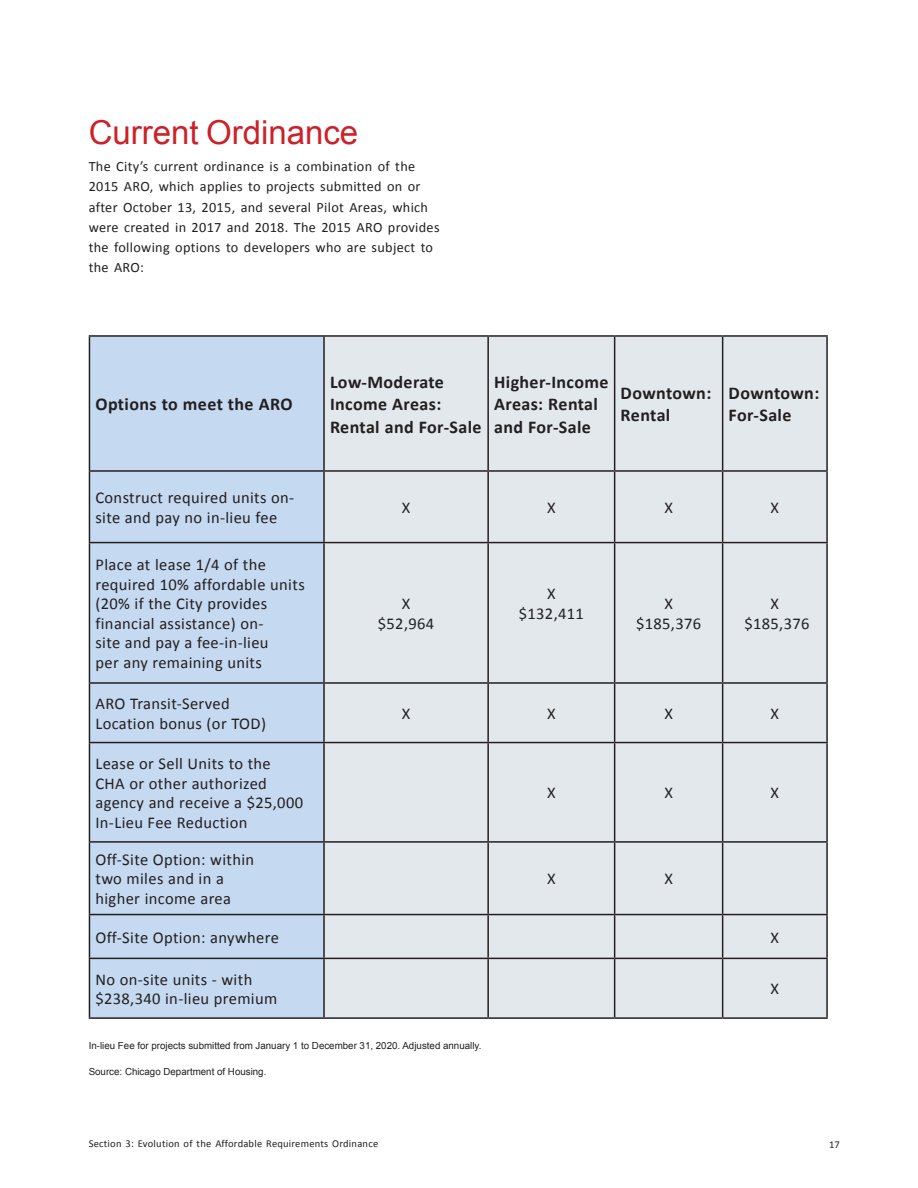
<style>
.page{position:relative;width:918px;height:1188px;background:#fff}
.page>*{position:absolute;margin:0;border:0;box-sizing:border-box;transform-origin:0 0}
.HEADLINE{font:33px "Arial";color:#cd2027}
.SIDE_QUOTE{font:700 18px/22.5px "Calibri";letter-spacing:.02em;color:#231f20}
.SIDE_QUOTE-2{font:16.5px/19.5px "Calibri";letter-spacing:.02em;color:#231f20}
.BODY_SANS{font:14.25px/20.2px "Calibri";letter-spacing:.02em;color:#231f20}
.DOCUMENT_TITLE{font:10.5px "Calibri";letter-spacing:.02em;color:#231f20}
.PHOTO_CREDIT{font:9.75px "Arial";color:#231f20}
</style>
<div class="page">
<div style="left:90px;top:337px;width:233px;height:680px;background:#c5d9f1"></div>
<div style="left:325px;top:337px;width:501px;height:680px;background:#e2e8eb"></div>
<hr style="left:324px;top:335px;width:164px;height:2px;background:#231f20">
<hr style="left:488px;top:335px;width:127px;height:2px;background:#231f20">
<hr style="left:487px;top:337px;width:2px;height:133px;background:#231f20">
<hr style="left:615px;top:335px;width:108px;height:2px;background:#231f20">
<hr style="left:614px;top:337px;width:1px;height:133px;background:#231f20">
<hr style="left:723px;top:335px;width:105px;height:2px;background:#231f20">
<hr style="left:722px;top:337px;width:1px;height:133px;background:#231f20">
<hr style="left:826px;top:337px;width:2px;height:133px;background:#231f20">
<hr style="left:89px;top:472px;width:1px;height:70px;background:#231f20">
<hr style="left:324px;top:470px;width:164px;height:2px;background:#231f20">
<hr style="left:323px;top:472px;width:2px;height:70px;background:#231f20">
<hr style="left:488px;top:470px;width:127px;height:2px;background:#231f20">
<hr style="left:487px;top:472px;width:2px;height:70px;background:#231f20">
<hr style="left:615px;top:470px;width:108px;height:2px;background:#231f20">
<hr style="left:614px;top:472px;width:1px;height:70px;background:#231f20">
<hr style="left:723px;top:470px;width:105px;height:2px;background:#231f20">
<hr style="left:722px;top:472px;width:1px;height:70px;background:#231f20">
<hr style="left:826px;top:472px;width:2px;height:70px;background:#231f20">
<hr style="left:89px;top:542px;width:235px;height:1px;background:#231f20">
<hr style="left:89px;top:543px;width:1px;height:139px;background:#231f20">
<hr style="left:324px;top:542px;width:164px;height:1px;background:#231f20">
<hr style="left:323px;top:543px;width:2px;height:139px;background:#231f20">
<hr style="left:488px;top:542px;width:127px;height:1px;background:#231f20">
<hr style="left:487px;top:543px;width:2px;height:139px;background:#231f20">
<hr style="left:615px;top:542px;width:108px;height:1px;background:#231f20">
<hr style="left:614px;top:543px;width:1px;height:139px;background:#231f20">
<hr style="left:723px;top:542px;width:105px;height:1px;background:#231f20">
<hr style="left:722px;top:543px;width:1px;height:139px;background:#231f20">
<hr style="left:826px;top:543px;width:2px;height:139px;background:#231f20">
<hr style="left:89px;top:682px;width:235px;height:2px;background:#231f20">
<hr style="left:89px;top:684px;width:1px;height:58px;background:#231f20">
<hr style="left:324px;top:682px;width:164px;height:2px;background:#231f20">
<hr style="left:323px;top:684px;width:2px;height:58px;background:#231f20">
<hr style="left:488px;top:682px;width:127px;height:2px;background:#231f20">
<hr style="left:487px;top:684px;width:2px;height:58px;background:#231f20">
<hr style="left:615px;top:682px;width:108px;height:2px;background:#231f20">
<hr style="left:614px;top:684px;width:1px;height:58px;background:#231f20">
<hr style="left:723px;top:682px;width:105px;height:2px;background:#231f20">
<hr style="left:722px;top:684px;width:1px;height:58px;background:#231f20">
<hr style="left:826px;top:684px;width:2px;height:58px;background:#231f20">
<hr style="left:89px;top:742px;width:235px;height:1px;background:#231f20">
<hr style="left:89px;top:743px;width:1px;height:98px;background:#231f20">
<hr style="left:324px;top:742px;width:164px;height:1px;background:#231f20">
<hr style="left:323px;top:743px;width:2px;height:98px;background:#231f20">
<hr style="left:488px;top:742px;width:127px;height:1px;background:#231f20">
<hr style="left:487px;top:743px;width:2px;height:98px;background:#231f20">
<hr style="left:615px;top:742px;width:108px;height:1px;background:#231f20">
<hr style="left:614px;top:743px;width:1px;height:98px;background:#231f20">
<hr style="left:723px;top:742px;width:105px;height:1px;background:#231f20">
<hr style="left:722px;top:743px;width:1px;height:98px;background:#231f20">
<hr style="left:826px;top:743px;width:2px;height:98px;background:#231f20">
<hr style="left:89px;top:841px;width:235px;height:2px;background:#231f20">
<hr style="left:89px;top:843px;width:1px;height:71px;background:#231f20">
<hr style="left:324px;top:841px;width:164px;height:2px;background:#231f20">
<hr style="left:323px;top:843px;width:2px;height:71px;background:#231f20">
<hr style="left:488px;top:841px;width:127px;height:2px;background:#231f20">
<hr style="left:487px;top:843px;width:2px;height:71px;background:#231f20">
<hr style="left:615px;top:841px;width:108px;height:2px;background:#231f20">
<hr style="left:614px;top:843px;width:1px;height:71px;background:#231f20">
<hr style="left:723px;top:841px;width:105px;height:2px;background:#231f20">
<hr style="left:722px;top:843px;width:1px;height:71px;background:#231f20">
<hr style="left:826px;top:843px;width:2px;height:71px;background:#231f20">
<hr style="left:89px;top:914px;width:235px;height:1px;background:#231f20">
<hr style="left:89px;top:915px;width:1px;height:43px;background:#231f20">
<hr style="left:324px;top:914px;width:164px;height:1px;background:#231f20">
<hr style="left:323px;top:915px;width:2px;height:43px;background:#231f20">
<hr style="left:488px;top:914px;width:127px;height:1px;background:#231f20">
<hr style="left:487px;top:915px;width:2px;height:43px;background:#231f20">
<hr style="left:615px;top:914px;width:108px;height:1px;background:#231f20">
<hr style="left:614px;top:915px;width:1px;height:43px;background:#231f20">
<hr style="left:723px;top:914px;width:105px;height:1px;background:#231f20">
<hr style="left:722px;top:915px;width:1px;height:43px;background:#231f20">
<hr style="left:826px;top:915px;width:2px;height:43px;background:#231f20">
<hr style="left:89px;top:958px;width:235px;height:1px;background:#231f20">
<hr style="left:89px;top:959px;width:1px;height:58px;background:#231f20">
<hr style="left:324px;top:958px;width:164px;height:1px;background:#231f20">
<hr style="left:323px;top:959px;width:2px;height:58px;background:#231f20">
<hr style="left:488px;top:958px;width:127px;height:1px;background:#231f20">
<hr style="left:487px;top:959px;width:2px;height:58px;background:#231f20">
<hr style="left:615px;top:958px;width:108px;height:1px;background:#231f20">
<hr style="left:614px;top:959px;width:1px;height:58px;background:#231f20">
<hr style="left:723px;top:958px;width:105px;height:1px;background:#231f20">
<hr style="left:722px;top:959px;width:1px;height:58px;background:#231f20">
<hr style="left:826px;top:959px;width:2px;height:58px;background:#231f20">
<hr style="left:89px;top:1017px;width:235px;height:2px;background:#231f20">
<hr style="left:324px;top:1017px;width:164px;height:2px;background:#231f20">
<hr style="left:488px;top:1017px;width:127px;height:2px;background:#231f20">
<hr style="left:615px;top:1017px;width:108px;height:2px;background:#231f20">
<hr style="left:723px;top:1017px;width:105px;height:2px;background:#231f20">
<hr style="left:89px;top:335px;width:235px;height:2px;background:#231f20">
<hr style="left:89px;top:337px;width:1px;height:133px;background:#231f20">
<hr style="left:323px;top:337px;width:2px;height:133px;background:#231f20">
<hr style="left:89px;top:470px;width:235px;height:2px;background:#231f20">
<p class="HEADLINE" style="left:89px;top:111px;width:271px">Current Ordinance</p>
<p class="BODY_SANS" style="left:89px;top:156px;width:352px">The City’s current ordinance is a combination of the 2015 ARO, which applies to projects submitted on or after October 13, 2015, and several Pilot Areas, which were created in 2017 and 2018. The 2015 ARO provides the following options to developers who are subject to the ARO:</p>
<p class="SIDE_QUOTE" style="left:95px;top:393px;width:199px">Options to meet the ARO</p>
<p class="SIDE_QUOTE" style="left:330px;top:370px;width:153px">Low-Moderate<br>Income Areas:<br>Rental and For-Sale</p>
<p class="SIDE_QUOTE" style="left:494px;top:370px;width:116px">Higher-Income<br>Areas: Rental and For-Sale</p>
<p class="SIDE_QUOTE" style="left:621px;top:382px;width:92px">Downtown:<br>Rental</p>
<p class="SIDE_QUOTE" style="left:729px;top:382px;width:92px">Downtown:<br>For-Sale</p>
<p class="SIDE_QUOTE-2" style="left:95px;top:488px;width:200px">Construct required units on&shy;site and pay no in-lieu fee</p>
<p class="SIDE_QUOTE-2" style="left:402px;top:498px;width:10px">X</p>
<p class="SIDE_QUOTE-2" style="left:547px;top:498px;width:10px">X</p>
<p class="SIDE_QUOTE-2" style="left:664px;top:498px;width:10px">X</p>
<p class="SIDE_QUOTE-2" style="left:771px;top:498px;width:10px">X</p>
<p class="SIDE_QUOTE-2" style="left:95px;top:555px;width:211px">Place at lease 1/4 of the required 10% affordable units (20% if the City provides financial assistance) on-<br>site and pay a fee-in-lieu<br>per any remaining units</p>
<p class="SIDE_QUOTE-2" style="left:378px;top:594px;width:58px;text-align:center">X $52,964</p>
<p class="SIDE_QUOTE-2" style="left:519px;top:584px;width:67px;text-align:center">X $132,411</p>
<p class="SIDE_QUOTE-2" style="left:636px;top:594px;width:67px;text-align:center">X $185,376</p>
<p class="SIDE_QUOTE-2" style="left:744px;top:594px;width:67px;text-align:center">X $185,376</p>
<p class="SIDE_QUOTE-2" style="left:95px;top:694px;width:172px">ARO Transit-Served<br>Location bonus (or TOD)</p>
<p class="SIDE_QUOTE-2" style="left:402px;top:704px;width:10px">X</p>
<p class="SIDE_QUOTE-2" style="left:547px;top:704px;width:10px">X</p>
<p class="SIDE_QUOTE-2" style="left:664px;top:704px;width:10px">X</p>
<p class="SIDE_QUOTE-2" style="left:771px;top:704px;width:10px">X</p>
<p class="SIDE_QUOTE-2" style="left:95px;top:754px;width:209px">Lease or Sell Units to the<br>CHA or other authorized agency and receive a $25,000<br>In-Lieu Fee Reduction</p>
<p class="SIDE_QUOTE-2" style="left:547px;top:783px;width:10px">X</p>
<p class="SIDE_QUOTE-2" style="left:664px;top:783px;width:10px">X</p>
<p class="SIDE_QUOTE-2" style="left:771px;top:783px;width:10px">X</p>
<p class="SIDE_QUOTE-2" style="left:95px;top:850px;width:160px">Off-Site Option: within two miles and in a higher income area</p>
<p class="SIDE_QUOTE-2" style="left:547px;top:869px;width:10px">X</p>
<p class="SIDE_QUOTE-2" style="left:664px;top:869px;width:10px">X</p>
<p class="SIDE_QUOTE-2" style="left:95px;top:927px;width:185px">Off-Site Option: anywhere</p>
<p class="SIDE_QUOTE-2" style="left:771px;top:927px;width:10px">X</p>
<p class="SIDE_QUOTE-2" style="left:95px;top:970px;width:183px">No on-site units - with $238,340 in-lieu premium</p>
<p class="SIDE_QUOTE-2" style="left:771px;top:979px;width:10px">X</p>
<p class="PHOTO_CREDIT" style="left:89px;top:1039px;width:394px">In-lieu Fee for projects submitted from January 1 to December 31, 2020. Adjusted annually.</p>
<p class="PHOTO_CREDIT" style="left:89px;top:1065px;width:179px">Source: Chicago Department of Housing.</p>
<p class="DOCUMENT_TITLE" style="left:89px;top:1137px;width:291px">Section 3: Evolution of the Affordable Requirements Ordinance</p>
<p class="DOCUMENT_TITLE" style="left:829px;top:1138px;width:12px">17</p>
</div>
